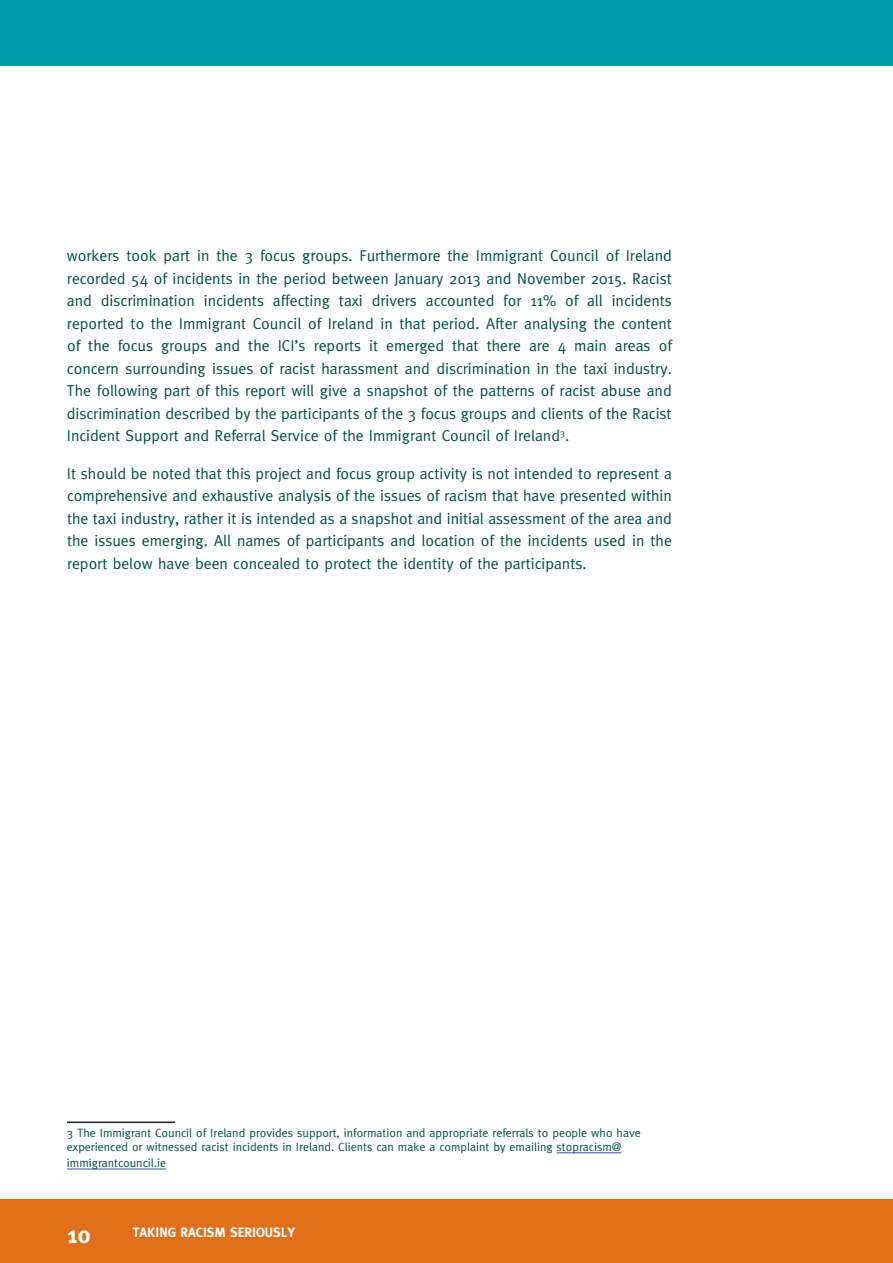
<style>
.page{position:relative;width:893px;height:1263px;background:#fff}
.page>*{position:absolute;margin:0;border:0;box-sizing:border-box;transform-origin:0 0}
.t1{font:700 24px "Meta";color:#fff}
.t2{font:15.75px/22.5px "Meta";color:#004d42;text-align:justify}
.t3{font:700 13.5px "Meta";color:#fff}
.t4{font:12px/14.4px "Meta";color:#004d42}
</style>
<div class="page">
<div style="left:0;top:1199px;width:893px;height:64px;background:#e06f1c"></div>
<div style="left:0;top:0;width:893px;height:65px;background:#009baa"></div>
<hr style="left:67px;top:1121px;width:108px;height:2px;background:#231f20">
<hr style="left:557px;top:1152px;width:64px;height:1px;background:#3853a3">
<hr style="left:67px;top:1169px;width:99px;height:1px;background:#3853a3">
<p class="t2" style="left:67px;top:244px;width:607px">workers took part in the 3 focus groups. Furthermore the Immigrant Council of Ireland recorded 54 of incidents in the period between January 2013 and November 2015. Racist and discrimination incidents affecting taxi drivers accounted for 11% of all incidents reported to the Immigrant Council of Ireland in that period. After analysing the content of the focus groups and the ICI’s reports it emerged that there are 4 main areas of concern surrounding issues of racist harassment and discrimination in the taxi industry.<br>The following part of this report will give a snapshot of the patterns of racist abuse and discrimination described by the participants of the 3 focus groups and clients of the Racist Incident Support and Referral Service of the Immigrant Council of Ireland<sup>3</sup>.</p>
<p class="t2" style="left:67px;top:462px;width:606px">It should be noted that this project and focus group activity is not intended to represent a comprehensive and exhaustive analysis of the issues of racism that have presented within the taxi industry, rather it is intended as a snapshot and initial assessment of the area and the issues emerging. All names of participants and location of the incidents used in the report below have been concealed to protect the identity of the participants.</p>
<p class="t4" style="left:67px;top:1125px;width:575px">3 The Immigrant Council of Ireland provides support, information and appropriate referrals to people who have experienced or witnessed racist incidents in Ireland. Clients can make a complaint by emailing stopracism@</p>
<p class="t4" style="left:67px;top:1156px;width:101px">immigrantcouncil.ie</p>
<h1 class="t1" style="left:67px;top:1220px;width:25px">10</h1>
<p class="t3" style="left:133px;top:1224px;width:164px">TAKING RACISM SERIOUSLY</p>
</div>
